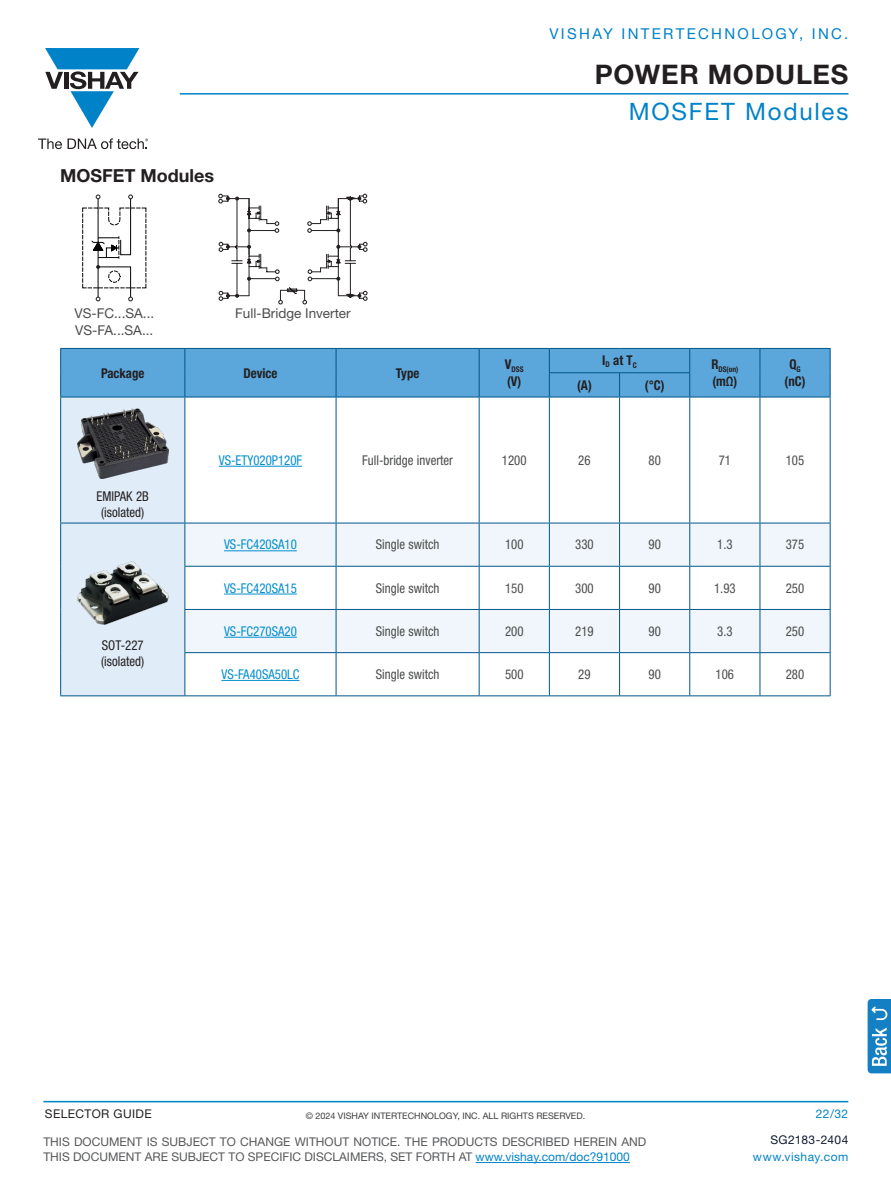
<style>
.page{position:relative;width:891px;height:1188px;background:#fff}
.page>*{position:absolute;margin:0;border:0;box-sizing:border-box;transform-origin:0 0}
.t1{font:700 27px "Helvetica Neue LT Std";letter-spacing:.025em;color:#231f20}
.SG_Cap_Subhead{font:24px "Helvetica Neue LT Std";letter-spacing:.075em;color:#0082c8}
.SG_Inside_Body_SubHead{font:700 18px "Helvetica Neue LT Std";color:#231f20}
.t2{font:15px "Helvetica Neue LT Std";letter-spacing:.155em;color:#0082c8}
.SG_Table_Body{font:condensed 13.5px "Helvetica Neue LT Std";color:#4b4c4d;scale:.95 1}
.SG_Table_Body-2{font:condensed 13.5px "Helvetica Neue LT Std";color:#068ece;scale:.95 1}
.SG_Inside_Body{font:13.5px/16.5px "Helvetica Neue LT Std";color:#4b4c4d}
.SG_Table_TopHeader{font:700 condensed 13.5px/16.5px "Helvetica Neue LT Std";color:#231f20;text-align:center;scale:.95 1}
.SG_Table_SideHeader{font:condensed 13.5px/16.5px "Helvetica Neue LT Std";color:#231f20;text-align:center;scale:.95 1}
.t3{font:12px/15px "Helvetica Neue LT Std";color:#57585a}
.t4{font:12px "Helvetica Neue LT Std";letter-spacing:.04em;color:#0082c8}
.t5{font:12px "Helvetica Neue LT Std";letter-spacing:.035em;color:#231f20}
.t6{font:12px "Helvetica Neue LT Std";letter-spacing:.035em;color:#0e1931}
.t7{font:9px "Helvetica Neue LT Std";color:#3e3e3f}
.SG_Table_TopHeader-2{font:700 condensed 7.8px "Helvetica Neue LT Std";color:#231f20;scale:.95 1}
.s1{color:#0082c8}
</style>
<div class="page">
<hr style="left:180px;top:93px;width:669px;height:2px;background:#0082c8">
<svg style="left:38px;top:139px;width:24px;height:10px"></svg>
<svg style="left:68px;top:138px;width:80px;height:11px"></svg>
<svg style="left:45px;top:48px;width:94px;height:80px"></svg>
<hr style="left:43px;top:1101px;width:805px;height:1px;background:#0082c8">
<hr style="left:476px;top:1162px;width:154px;height:1px;background:#0082c8">
<svg style="left:60px;top:348px;width:771px;height:348px"></svg>
<hr style="left:185px;top:397px;width:151px;height:1px;background:#005789">
<hr style="left:60px;top:397px;width:1px;height:126px;background:#005789">
<hr style="left:184px;top:397px;width:1px;height:126px;background:#005789">
<hr style="left:60px;top:523px;width:1px;height:43px;background:#005789">
<hr style="left:184px;top:523px;width:1px;height:43px;background:#005789">
<hr style="left:60px;top:566px;width:1px;height:43px;background:#005789">
<hr style="left:60px;top:609px;width:1px;height:44px;background:#005789">
<hr style="left:184px;top:610px;width:1px;height:42px;background:#005789">
<hr style="left:60px;top:653px;width:1px;height:42px;background:#005789">
<hr style="left:184px;top:653px;width:1px;height:42px;background:#005789">
<hr style="left:60px;top:695px;width:125px;height:1px;background:#005789">
<img style="left:78px;top:408px;width:90px;height:71px">
<hr style="left:219px;top:466px;width:83px;height:1px;background:#068ece">
<img style="left:77px;top:561px;width:91px;height:64px">
<hr style="left:224px;top:550px;width:73px;height:1px;background:#068ece">
<hr style="left:224px;top:594px;width:73px;height:1px;background:#068ece">
<hr style="left:224px;top:637px;width:73px;height:1px;background:#068ece">
<hr style="left:221px;top:680px;width:79px;height:1px;background:#068ece">
<svg style="left:82px;top:195px;width:64px;height:106px"></svg>
<svg style="left:218px;top:194px;width:150px;height:111px"></svg>
<svg style="left:868px;top:999px;width:23px;height:74px"></svg>
<p class="t2" style="left:549px;top:25px;width:300px">VISHAY INTERTECHNOLOGY, INC.</p>
<h1 class="t1" style="left:595px;top:58px;width:255px">POWER MODULES</h1>
<p class="SG_Inside_Body_SubHead" style="left:60px;top:164px;width:155px">MOSFET MODULES</p>
<p class="SG_Inside_Body" style="left:74px;top:305px;width:81px">VS-FC...SA...<br>VS-FA...SA...</p>
<p class="SG_Inside_Body" style="left:235px;top:305px;width:117px">Full-Bridge Inverter</p>
<p class="SG_Table_TopHeader" style="left:101px;top:364px;width:47px">Package</p>
<p class="SG_Table_TopHeader" style="left:244px;top:364px;width:37px">Device</p>
<p class="SG_Table_TopHeader" style="left:396px;top:364px;width:26px">Type</p>
<p class="SG_Cap_Subhead" style="left:629px;top:97px;width:221px">MOSFET Modules</p>
<p class="SG_Table_TopHeader-2" style="left:505px;top:365px;width:21px"><sup>V</sup>DSS</p>
<p class="SG_Table_TopHeader" style="left:507px;top:373px;width:16px">(V)</p>
<p class="SG_Table_TopHeader" style="left:602px;top:352px;width:38px">I<sub>D</sub> at T<sub>C</sub></p>
<p class="SG_Table_TopHeader-2" style="left:711px;top:365px;width:30px"><sup>R</sup>DS(on)</p>
<p class="SG_Table_TopHeader" style="left:712px;top:373px;width:28px">(mΩ)</p>
<p class="SG_Table_TopHeader" style="left:577px;top:376px;width:17px">(A)</p>
<p class="SG_Table_TopHeader" style="left:645px;top:376px;width:22px">(°C)</p>
<p class="SG_Table_TopHeader" style="left:785px;top:356px;width:23px">Q<sub>G </sub>(nC)</p>
<p class="SG_Table_SideHeader" style="left:97px;top:487px;width:57px">EMIPAK 2B (isolated)</p>
<p class="SG_Table_SideHeader" style="left:101px;top:637px;width:47px;text-align:left">SOT-227 (isolated)</p>
<p class="SG_Table_Body-2" style="left:219px;top:452px;width:89px">VS-ETY020P120F</p>
<p class="SG_Table_Body" style="left:362px;top:452px;width:97px">Full-bridge inverter</p>
<p class="SG_Table_Body" style="left:502px;top:452px;width:27px">1200</p>
<p class="SG_Table_Body" style="left:578px;top:452px;width:14px">26</p>
<p class="SG_Table_Body" style="left:649px;top:452px;width:14px">80</p>
<p class="SG_Table_Body" style="left:719px;top:452px;width:14px">71</p>
<p class="SG_Table_Body" style="left:786px;top:452px;width:21px">105</p>
<p class="SG_Table_Body-2" style="left:224px;top:537px;width:78px">VS-FC420SA10</p>
<p class="SG_Table_Body" style="left:376px;top:537px;width:68px">Single switch</p>
<p class="SG_Table_Body" style="left:505px;top:537px;width:21px">100</p>
<p class="SG_Table_Body" style="left:575px;top:537px;width:21px">330</p>
<p class="SG_Table_Body" style="left:649px;top:537px;width:14px">90</p>
<p class="SG_Table_Body" style="left:717px;top:537px;width:18px">1.3</p>
<p class="SG_Table_Body" style="left:786px;top:537px;width:21px">375</p>
<p class="SG_Table_Body-2" style="left:224px;top:580px;width:78px">VS-FC420SA15</p>
<p class="SG_Table_Body" style="left:376px;top:580px;width:68px">Single switch</p>
<p class="SG_Table_Body" style="left:505px;top:580px;width:21px">150</p>
<p class="SG_Table_Body" style="left:575px;top:580px;width:21px">300</p>
<p class="SG_Table_Body" style="left:649px;top:580px;width:14px">90</p>
<p class="SG_Table_Body" style="left:714px;top:580px;width:24px">1.93</p>
<p class="SG_Table_Body" style="left:786px;top:580px;width:21px">250</p>
<p class="SG_Table_Body-2" style="left:224px;top:623px;width:78px">VS-FC270SA20</p>
<p class="SG_Table_Body" style="left:376px;top:623px;width:68px">Single switch</p>
<p class="SG_Table_Body" style="left:505px;top:623px;width:21px">200</p>
<p class="SG_Table_Body" style="left:575px;top:623px;width:21px">219</p>
<p class="SG_Table_Body" style="left:649px;top:623px;width:14px">90</p>
<p class="SG_Table_Body" style="left:717px;top:623px;width:18px">3.3</p>
<p class="SG_Table_Body" style="left:786px;top:623px;width:21px">250</p>
<p class="SG_Table_Body-2" style="left:221px;top:666px;width:84px">VS-FA40SA50LC</p>
<p class="SG_Table_Body" style="left:376px;top:666px;width:68px">Single switch</p>
<p class="SG_Table_Body" style="left:505px;top:666px;width:21px">500</p>
<p class="SG_Table_Body" style="left:578px;top:666px;width:14px">29</p>
<p class="SG_Table_Body" style="left:649px;top:666px;width:14px">90</p>
<p class="SG_Table_Body" style="left:716px;top:666px;width:21px">106</p>
<p class="SG_Table_Body" style="left:786px;top:666px;width:21px">280</p>
<p class="t5" style="left:45px;top:1107px;width:109px">SELECTOR GUIDE</p>
<p class="t7" style="left:306px;top:1111px;width:281px">© 2024 VISHAY INTERTECHNOLOGY, INC. ALL RIGHTS RESERVED.</p>
<p class="t4" style="left:816px;top:1106px;width:34px">22/32</p>
<p class="t3" style="left:43px;top:1134px;width:604px">THIS DOCUMENT IS SUBJECT TO CHANGE WITHOUT NOTICE. THE PRODUCTS DESCRIBED HEREIN AND<br>THIS DOCUMENT ARE SUBJECT TO SPECIFIC DISCLAIMERS, SET FORTH AT <span class="s1">www.vishay.com/doc?91000</span></p>
<p class="t6" style="left:770px;top:1133px;width:80px">SG2183-2404</p>
<p class="t4" style="left:753px;top:1150px;width:97px">www.vishay.com</p>
</div>
